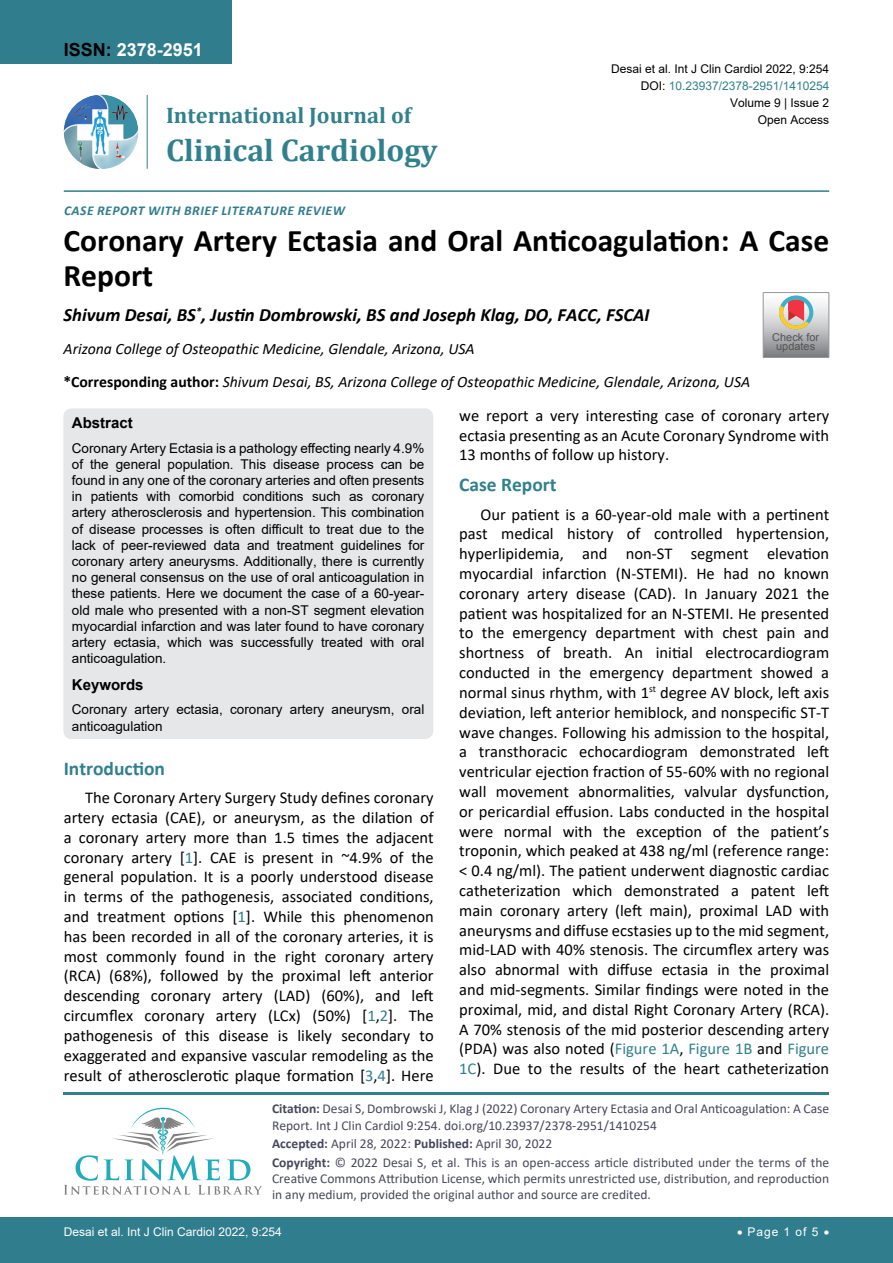
<style>
.page{position:relative;width:893px;height:1263px;background:#fff}
.page>*{position:absolute;margin:0;border:0;box-sizing:border-box;transform-origin:0 0}
.t1{font:700 31.5px/34.5px "Calibri";color:#000}
.t2{font:700 31.5px "Cambria";color:#30808d}
.t3{font:700 22.5px "Cambria";color:#30808d}
.t4{font:700 19.5px "Calibri";color:#30808d}
.t5{font:italic 700 18.75px "Calibri";color:#000}
.t6{font:700 18px "Arial";color:#fff}
.t7{font:16.5px/19.8px "Calibri";color:#000;text-align:justify}
.t8{font:italic 15.75px/33px "Calibri";color:#000}
.t9{font:700 15px "Arial";color:#000}
.t10{font:13.5px/16.2px "Arial";color:#000;text-align:justify}
.t11{font:13.5px/16.2px "Calibri";color:#47475c}
.t12{font:italic 700 13.5px "Calibri";letter-spacing:.04em;color:#307d8d}
.t13{font:12px "Arial";color:#000}
.t14{font:12px "Arial";color:#fff}
.t15{font:12px "Arial";color:#30808d}
.t16{font:10.8px/9.3px "Arial";color:#535353;text-align:center}
.s1{color:#000}
.s2{font-weight:700;font-style:normal}
.s3{color:#30808d}
.s4{font-weight:700}
</style>
<div class="page">
<img style="left:64px;top:95px;width:74px;height:74px;border-radius:37px">
<hr style="left:147px;top:95px;width:1px;height:74px;background:#307d8d">
<hr style="left:64px;top:190px;width:765px;height:2px;background:#307d8d">
<hr style="left:64px;top:1092px;width:765px;height:3px;background:#30808d">
<svg style="left:64px;top:1108px;width:198px;height:87px"></svg>
<div style="left:0;top:1217px;width:893px;height:46px;background:#307d8d"></div>
<div style="left:0;top:0;width:231px;height:64px;background:#307d8d"></div>
<div style="left:63px;top:408px;width:370px;height:331px;background:#e6e7e8;border-radius:9px"></div>
<svg style="left:763px;top:293px;width:66px;height:65px;background:#bdb6b3"></svg>
<p class="t6" style="left:64px;top:37px;width:141px"><span class="s1">ISSN:</span> 2378-2951</p>
<h2 class="t3" style="left:166px;top:100px;width:247px">International Journal of</h2>
<h1 class="t2" style="left:166px;top:128px;width:273px">Clinical Cardiology</h1>
<p class="t12" style="left:64px;top:201px;width:282px">Case Repor t with Brief Litera ture Review</p>
<p class="t13" style="left:611px;top:60px;width:220px">Desai et al. Int J Clin Cardiol 2022, 9:254</p>
<p class="t13" style="left:730px;top:95px;width:101px">Volume 9 | Issue 2</p>
<p class="t15" style="left:641px;top:77px;width:190px"><span class="s1">DOI:</span> 10.23937/2378-2951/1410254</p>
<p class="t13" style="left:758px;top:112px;width:73px">Open Access</p>
<h1 class="t1" style="left:64px;top:223px;width:767px">Coronary Artery Ectasia and Oral Anticoagulation: A Case<br>Report</h1>
<p class="t5" style="left:64px;top:301px;width:587px">Shivum Desai, BS<sup>*</sup>, Justin Dombrowski, BS and Joseph Klag, DO, FACC, FSCAI</p>
<p class="t8" style="left:63px;top:332px;width:688px">Arizona College of Osteopathic Medicine, Glendale, Arizona, USA<br><span class="s2">*Corresponding author:</span> Shivum Desai, BS, Arizona College of Osteopathic Medicine, Glendale, Arizona, USA</p>
<p class="t9" style="left:72px;top:412px;width:62px">Abstract</p>
<p class="t10" style="left:72px;top:440px;width:354px">Coronary Artery Ectasia is a pathology effecting nearly 4.9% of the general population. This disease process can be found in any one of the coronary arteries and often presents in patients with comorbid conditions such as coronary artery atherosclerosis and hypertension. This combination of disease processes is often difficult to treat due to the lack of peer-reviewed data and treatment guidelines for coronary artery aneurysms. Additionally, there is currently no general consensus on the use of oral anticoagulation in these patients. Here we document the case of a 60-year&shy;old male who presented with a non-ST segment elevation myocardial infarction and was later found to have coronary artery ectasia, which was successfully treated with oral anticoagulation.</p>
<p class="t9" style="left:72px;top:674px;width:73px">Keywords</p>
<p class="t10" style="left:72px;top:701px;width:354px">Coronary artery ectasia, coronary artery aneurysm, oral anticoagulation</p>
<p class="t16" style="left:772px;top:333px;width:48px">Check for updates</p>
<p class="t7" style="left:459px;top:405px;width:371px">we report a very interesting case of coronary artery ectasia presenting as an Acute Coronary Syndrome with 13 months of follow up history.</p>
<p class="t4" style="left:459px;top:471px;width:99px">Case Report</p>
<p class="t7" style="left:459px;top:504px;width:371px;text-indent:21px">Our patient is a 60-year-old male with a pertinent past medical history of controlled hypertension, hyperlipidemia, and non-ST segment elevation myocardial infarction (N-STEMI). He had no known coronary artery disease (CAD). In January 2021 the patient was hospitalized for an N-STEMI. He presented to the emergency department with chest pain and shortness of breath. An initial electrocardiogram conducted in the emergency department showed a normal sinus rhythm, with 1<sup>st</sup> degree AV block, left axis deviation, left anterior hemiblock, and nonspecific ST-T wave changes. Following his admission to the hospital, a transthoracic echocardiogram demonstrated left ventricular ejection fraction of 55-60% with no regional wall movement abnormalities, valvular dysfunction, or pericardial effusion. Labs conducted in the hospital were normal with the exception of the patient’s troponin, which peaked at 438 ng/ml (reference range: &lt; 0.4 ng/ml). The patient underwent diagnostic cardiac catheterization which demonstrated a patent left main coronary artery (left main), proximal LAD with aneurysms and diffuse ecstasies up to the mid segment, mid-LAD with 40% stenosis. The circumflex artery was also abnormal with diffuse ectasia in the proximal and mid-segments. Similar findings were noted in the proximal, mid, and distal Right Coronary Artery (RCA).<br>A 70% stenosis of the mid posterior descending artery (PDA) was also noted (<span class="s3">Figure 1A</span>, <span class="s3">Figure 1B</span> and <span class="s3">Figure 1C</span>). Due to the results of the heart catheterization</p>
<p class="t4" style="left:64px;top:755px;width:103px">Introduction</p>
<p class="t7" style="left:64px;top:787px;width:371px;text-indent:21px">The Coronary Artery Surgery Study defines coronary artery ectasia (CAE), or aneurysm, as the dilation of a coronary artery more than 1.5 times the adjacent coronary artery [<span class="s3">1</span>]. CAE is present in ~4.9% of the general population. It is a poorly understood disease in terms of the pathogenesis, associated conditions, and treatment options [<span class="s3">1</span>]. While this phenomenon has been recorded in all of the coronary arteries, it is most commonly found in the right coronary artery (RCA) (68%), followed by the proximal left anterior descending coronary artery (LAD) (60%), and left circumflex coronary artery (LCx) (50%) [<span class="s3">1</span>,<span class="s3">2</span>]. The pathogenesis of this disease is likely secondary to exaggerated and expansive vascular remodeling as the result of atherosclerotic plaque formation [<span class="s3">3</span>,<span class="s3">4</span>]. Here</p>
<p class="t11" style="left:272px;top:1100px;width:559px"><span class="s4">Citation:</span> Desai S, Dombrowski J, Klag J (2022) Coronary Artery Ectasia and Oral Anticoagulation: A Case<br>Report. Int J Clin Cardiol 9:254. doi.org/10.23937/2378-2951/1410254</p>
<p class="t11" style="left:272px;top:1134px;width:559px;line-height:18.6px"><span class="s4">Accepted:</span> April 28, 2022: <span class="s4">Published:</span> April 30, 2022<br><span class="s4">Copyright:</span> © 2022 Desai S, et al. This is an open-access article distributed under the terms of the</p>
<p class="t11" style="left:272px;top:1170px;width:559px">Creative Commons Attribution License, which permits unrestricted use, distribution, and reproduction in any medium, provided the original author and source are credited.</p>
<p class="t14" style="left:64px;top:1223px;width:220px">Desai et al. Int J Clin Cardiol 2022, 9:254</p>
<p class="t14" style="left:737px;top:1223px;width:94px">• Page 1 of 5 •</p>
</div>
